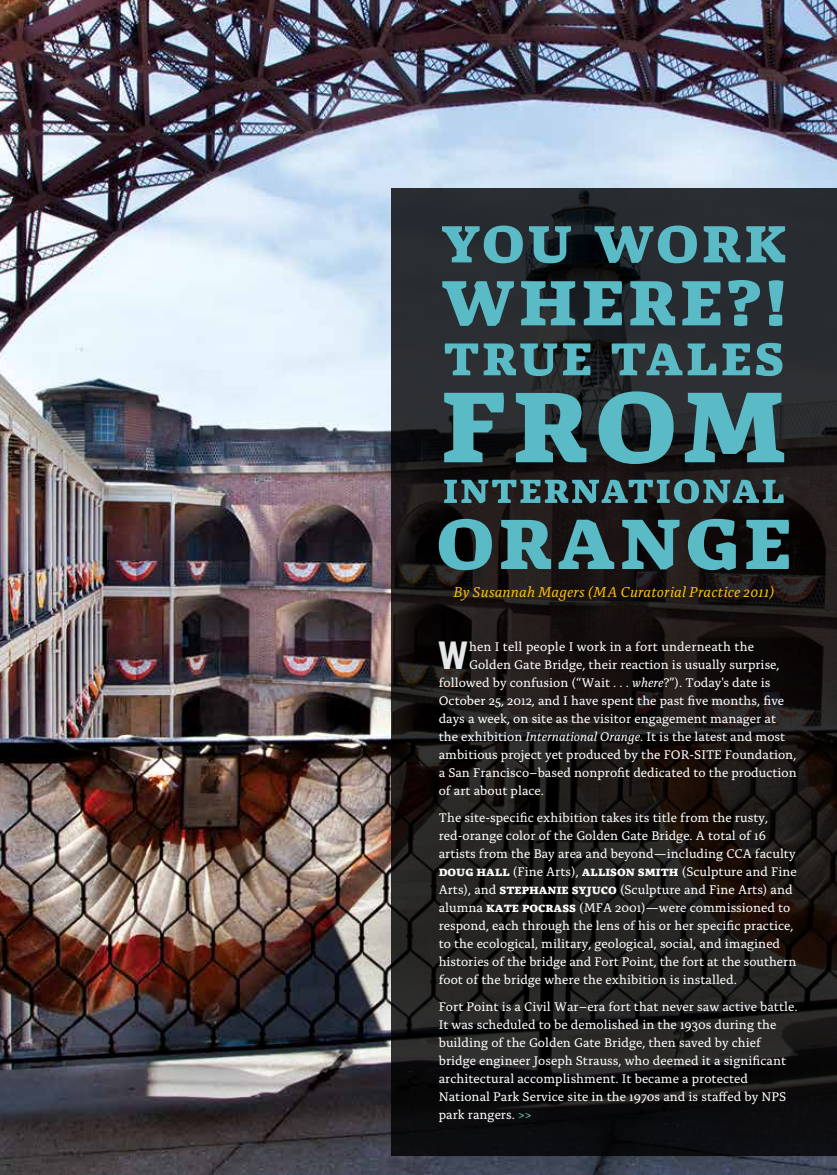
<style>
.page{position:relative;width:837px;height:1175px;background:#fff}
.page>*{position:absolute;margin:0;border:0;box-sizing:border-box;transform-origin:0 0}
.t1{font:41.25px "Knockout HTF50 Welterweight";color:#e6e7e8}
.t2{font:italic 15px "Alda OT";letter-spacing:.01em;color:#febc11}
.t3{font:13.2px/18px "Alda OT";color:#fff}
.s1{font-style:italic}
.s2{font-weight:700}
.s3{color:#6ec2af}
</style>
<div class="page">
<img style="left:0;top:0;width:837px;height:1174px">
<svg style="left:392px;top:189px;width:445px;height:966px"></svg>
<svg style="left:439px;top:519px;width:350px;height:51px"></svg>
<svg style="left:444px;top:479px;width:340px;height:24px"></svg>
<svg style="left:444px;top:391px;width:340px;height:73px"></svg>
<svg style="left:445px;top:343px;width:337px;height:33px"></svg>
<svg style="left:442px;top:280px;width:341px;height:46px"></svg>
<svg style="left:442px;top:225px;width:343px;height:38px"></svg>
<p class="t2" style="left:453px;top:586px;width:323px">By Susannah Magers (MA Curatorial Practice 2011)</p>
<p class="t1" style="left:439px;top:634px;width:31px">W</p>
<p class="t3" style="left:469px;top:639px;width:286px">hen I tell people I work in a fort underneath the</p>
<p class="t3" style="left:469px;top:657px;width:312px">Golden Gate Bridge, their reaction is usually surprise,</p>
<p class="t3" style="left:439px;top:675px;width:333px">followed by confusion (“Wait . . . <span class="s1">where</span>?”). Today's date is</p>
<p class="t3" style="left:439px;top:693px;width:347px">October 25, 2012, and I have spent the past five months, five</p>
<p class="t3" style="left:439px;top:711px;width:339px">days a week, on site as the visitor engagement manager at</p>
<p class="t3" style="left:439px;top:729px;width:348px">the exhibition <span class="s1">International Orange</span>. It is the latest and most</p>
<p class="t3" style="left:439px;top:747px;width:359px">ambitious project yet produced by the FOR-SITE Foundation,</p>
<p class="t3" style="left:439px;top:765px;width:360px">a San Francisco–based nonprofit dedicated to the production</p>
<p class="t3" style="left:439px;top:783px;width:107px">of art about place.</p>
<p class="t3" style="left:439px;top:810px;width:359px">The site-specific exhibition takes its title from the rusty, red-orange color of the Golden Gate Bridge. A total of 16 artists from the Bay area and beyond—including CCA faculty <span class="s2">Doug Hall</span> (Fine Arts), <span class="s2">Allison Smith</span> (Sculpture and Fine Arts), and <span class="s2">Stephanie Syjuco</span> (Sculpture and Fine Arts) and alumna <span class="s2">Kate Pocrass</span> (MFA 2001)—were commissioned to respond, each through the lens of his or her specific practice, to the ecological, military, geological, social, and imagined histories of the bridge and Fort Point, the fort at the southern foot of the bridge where the exhibition is installed.</p>
<p class="t3" style="left:439px;top:999px;width:360px">Fort Point is a Civil War–era fort that never saw active battle.<br>It was scheduled to be demolished in the 1930s during the building of the Golden Gate Bridge, then saved by chief bridge engineer Joseph Strauss, who deemed it a significant architectural accomplishment. It became a protected National Park Service site in the 1970s and is staffed by NPS park rangers. <span class="s3">&gt;&gt;</span></p>
</div>
